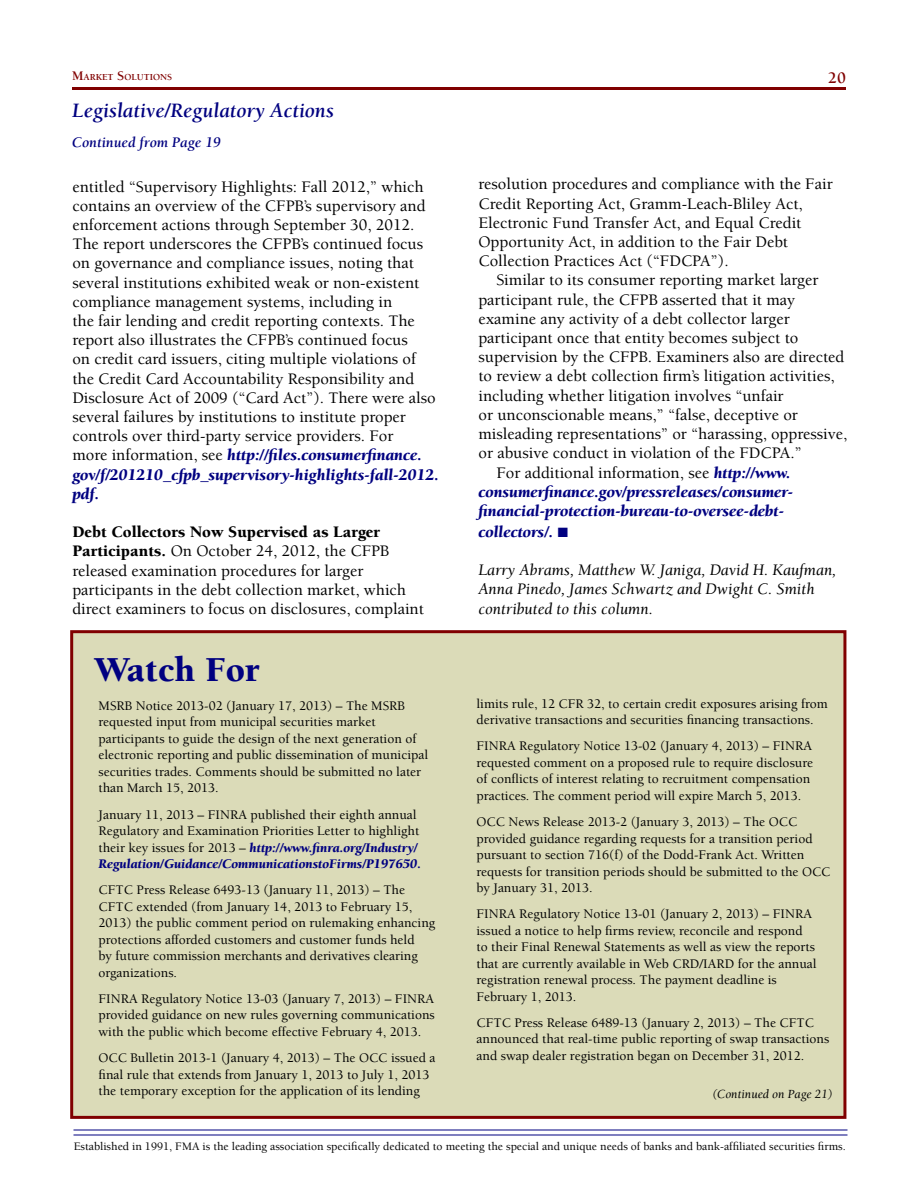
<style>
.page{position:relative;width:918px;height:1188px;background:#fff}
.page>*{position:absolute;margin:0;border:0;box-sizing:border-box;transform-origin:0 0}
.t1{font:900 36px "Berkeley";color:#000080}
.t2{font:italic 700 21px "Berkeley";color:#000080}
.t3{font:500 16.5px/19.2px "Berkeley";color:#000}
.t4{font:italic 16.5px/19.2px "Berkeley";color:#000}
.t5{font:italic 900 16.5px "Berkeley";color:#000080}
.t6{font:700 16.5px "Berkeley";color:#800000}
.t7{font:italic 700 15px "Berkeley";color:#000080}
.t8{font:500 13.5px/16.5px "Berkeley";color:#000}
.t9{font:italic 12.75px "Berkeley";color:#000}
.t10{font:500 11.7px "Berkeley";color:#000}
.t11{font:700 9.45px "Berkeley";color:#800000}
.s1{font-size:13.5px}
.s2{font-weight:900;font-style:italic;color:#000080}
.s3{font-weight:900}
</style>
<div class="page">
<hr style="left:72px;top:87px;width:774px;height:3px;background:#800000">
<hr style="left:74px;top:1129px;width:774px;height:2px;background:#000080">
<hr style="left:74px;top:1134px;width:774px;height:2px;background:#000080">
<div style="left:70px;top:630px;width:776px;height:489px;background:#dbdbb8;border:3px solid #800000"></div>
<p class="t11" style="left:72px;top:72px;width:101px"><span class="s1">M</span>ARKET <span class="s1">S</span>OLUTIONS</p>
<p class="t6" style="left:828px;top:69px;width:19px">20</p>
<h2 class="t2" style="left:72px;top:99px;width:264px">Legislative/Regulatory Actions</h2>
<p class="t7" style="left:72px;top:134px;width:151px">Continued from Page 19</p>
<p class="t3" style="left:72px;top:177px;width:368px">entitled “Supervisory Highlights: Fall 2012,” which contains an overview of the CFPB’s supervisory and enforcement actions through September 30, 2012.<br>The report underscores the CFPB’s continued focus on governance and compliance issues, noting that several institutions exhibited weak or non-existent compliance management systems, including in<br>the fair lending and credit reporting contexts. The report also illustrates the CFPB’s continued focus<br>on credit card issuers, citing multiple violations of the Credit Card Accountability Responsibility and Disclosure Act of 2009 (“Card Act”). There were also several failures by institutions to institute proper controls over third-party service providers. For<br>more information, see <span class="s2">http://files.consumerfinance. gov/f/201210_cfpb_supervisory-highlights-fall-2012. pdf.</span></p>
<p class="t3" style="left:72px;top:523px;width:353px"><span class="s3">Debt Collectors Now Supervised as Larger Participants.</span> On October 24, 2012, the CFPB released examination procedures for larger participants in the debt collection market, which direct examiners to focus on disclosures, complaint</p>
<h1 class="t1" style="left:94px;top:651px;width:167px">Watch For</h1>
<p class="t8" style="left:99px;top:698px;width:331px">MSRB Notice 2013-02 (January 17, 2013) – The MSRB requested input from municipal securities market participants to guide the design of the next generation of electronic reporting and public dissemination of municipal securities trades. Comments should be submitted no later than March 15, 2013.</p>
<p class="t8" style="left:99px;top:806px;width:324px">January 11, 2013 – FINRA published their eighth annual Regulatory and Examination Priorities Letter to highlight their key issues for 2013 – <span class="s2">http://www.finra.org/Industry/ Regulation/Guidance/CommunicationstoFirms/P197650.</span></p>
<p class="t8" style="left:99px;top:882px;width:338px">CFTC Press Release 6493-13 (January 11, 2013) – The CFTC extended (from January 14, 2013 to February 15, 2013) the public comment period on rulemaking enhancing protections afforded customers and customer funds held<br>by future commission merchants and derivatives clearing organizations.</p>
<p class="t8" style="left:99px;top:991px;width:338px;text-align:justify">FINRA Regulatory Notice 13-03 (January 7, 2013) – FINRA provided guidance on new rules governing communications with the public which become effective February 4, 2013.</p>
<p class="t8" style="left:99px;top:1050px;width:339px">OCC Bulletin 2013-1 (January 4, 2013) – The OCC issued a final rule that extends from January 1, 2013 to July 1, 2013 the temporary exception for the application of its lending</p>
<p class="t3" style="left:478px;top:175px;width:356px">resolution procedures and compliance with the Fair Credit Reporting Act, Gramm-Leach-Bliley Act, Electronic Fund Transfer Act, and Equal Credit Opportunity Act, in addition to the Fair Debt Collection Practices Act (“FDCPA”).</p>
<p class="t3" style="left:496px;top:271px;width:324px">Similar to its consumer reporting market larger</p>
<p class="t3" style="left:478px;top:290px;width:318px">participant rule, the CFPB asserted that it may</p>
<p class="t3" style="left:478px;top:309px;width:313px">examine any activity of a debt collector larger</p>
<p class="t3" style="left:478px;top:329px;width:322px">participant once that entity becomes subject to</p>
<p class="t3" style="left:478px;top:348px;width:368px">supervision by the CFPB. Examiners also are directed</p>
<p class="t3" style="left:478px;top:367px;width:358px">to review a debt collection firm’s litigation activities,</p>
<p class="t3" style="left:478px;top:386px;width:307px">including whether litigation involves “unfair</p>
<p class="t3" style="left:478px;top:405px;width:321px">or unconscionable means,” “false, deceptive or</p>
<p class="t3" style="left:478px;top:425px;width:371px">misleading representations” or “harassing, oppressive,</p>
<p class="t3" style="left:478px;top:444px;width:325px">or abusive conduct in violation of the FDCPA.”</p>
<p class="t3" style="left:496px;top:463px;width:296px">For additional information, see <span class="s2">http://www.</span></p>
<p class="t5" style="left:478px;top:483px;width:316px">consumerfinance.gov/pressreleases/consumer-</p>
<p class="t5" style="left:478px;top:502px;width:307px">financial-protection-bureau-to-oversee-debt-</p>
<p class="t5" style="left:478px;top:523px;width:91px">collectors/. ■</p>
<p class="t4" style="left:478px;top:561px;width:360px">Larry Abrams, Matthew W. Janiga, David H. Kaufman,<br>Anna Pinedo, James Schwartz and Dwight C. Smith contributed to this column.</p>
<p class="t8" style="left:477px;top:695px;width:353px">limits rule, 12 CFR 32, to certain credit exposures arising from derivative transactions and securities financing transactions.</p>
<p class="t8" style="left:477px;top:738px;width:338px">FINRA Regulatory Notice 13-02 (January 4, 2013) – FINRA requested comment on a proposed rule to require disclosure of conflicts of interest relating to recruitment compensation practices. The comment period will expire March 5, 2013.</p>
<p class="t8" style="left:477px;top:814px;width:356px">OCC News Release 2013-2 (January 3, 2013) – The OCC provided guidance regarding requests for a transition period pursuant to section 716(f) of the Dodd-Frank Act. Written requests for transition periods should be submitted to the OCC by January 31, 2013.</p>
<p class="t8" style="left:477px;top:906px;width:342px">FINRA Regulatory Notice 13-01 (January 2, 2013) – FINRA issued a notice to help firms review, reconcile and respond to their Final Renewal Statements as well as view the reports that are currently available in Web CRD/IARD for the annual registration renewal process. The payment deadline is February 1, 2013.</p>
<p class="t8" style="left:477px;top:1015px;width:354px">CFTC Press Release 6489-13 (January 2, 2013) – The CFTC announced that real-time public reporting of swap transactions and swap dealer registration began on December 31, 2012.</p>
<p class="t9" style="left:712px;top:1087px;width:122px">(Continued on Page 21)</p>
<p class="t10" style="left:74px;top:1140px;width:774px">Established in 1991, FMA is the leading association specifically dedicated to meeting the special and unique needs of banks and bank-affiliated securities firms.</p>
</div>
